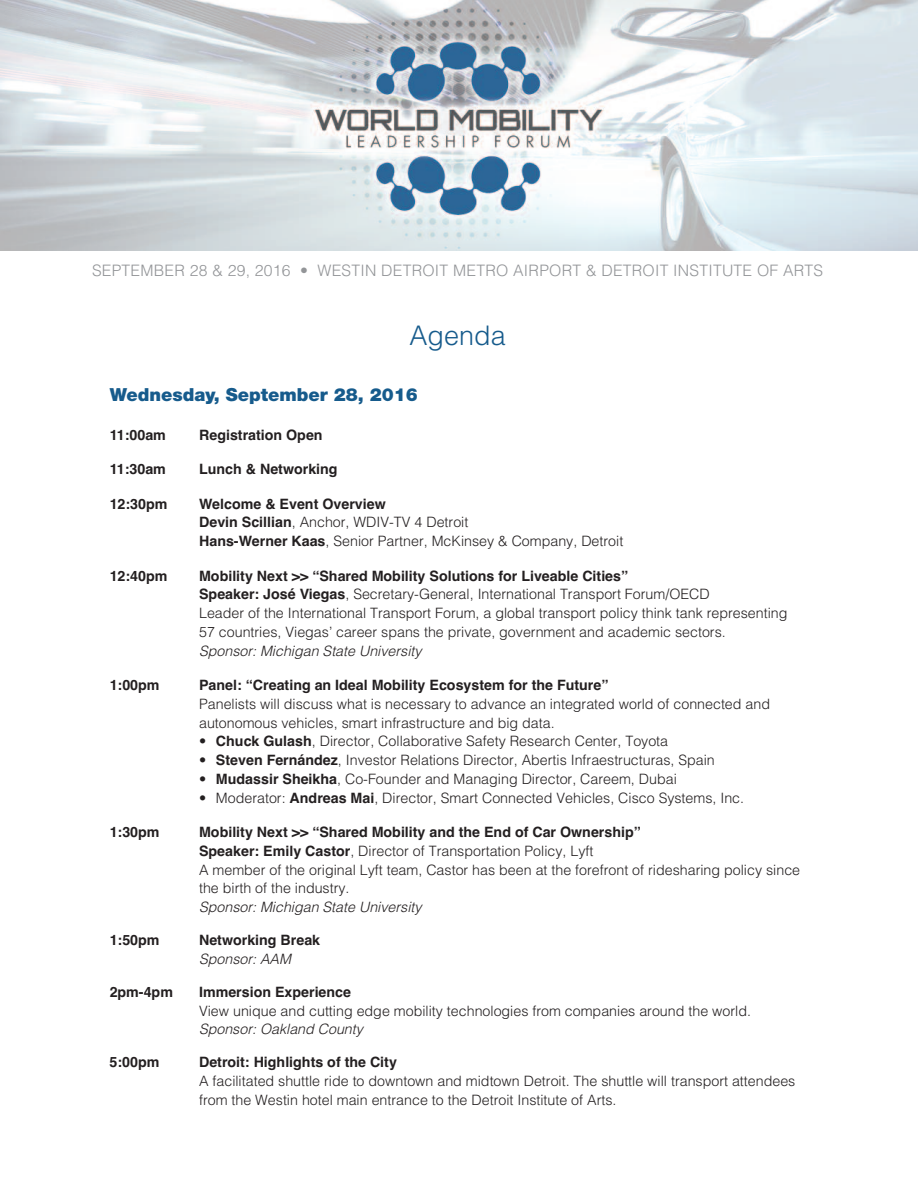
<style>
.page{position:relative;width:918px;height:1188px;background:#fff}
.page>*{position:absolute;margin:0;border:0;box-sizing:border-box;transform-origin:0 0}
.t1{font:300 27px "Helvetica";color:#165b8c}
.t2{font:900 18px "Helvetica Neue LT Std";color:#165b8c}
.t3{font:300 15.75px "Helvetica";letter-spacing:.015em;color:#939598}
.t4{font:300 14.25px/18.8px "Helvetica";color:#231f20}
.t5{font:700 14.25px "Helvetica";color:#231f20}
.t6{font:italic 300 14.25px "Helvetica";color:#231f20}
.s1{font-weight:700}
</style>
<div class="page">
<img style="left:0;top:0;width:918px;height:250px">
<p class="t3" style="left:92px;top:257px;width:733px">SEPTEMBER 28 &amp; 29, 2016 • WESTIN DETROIT METRO AIRPORT &amp; DETROIT INSTITUTE OF ARTS</p>
<h1 class="t1" style="left:410px;top:312px;width:98px">Agenda</h1>
<p class="t2" style="left:110px;top:388px;width:310px">Wednesday, September 28, 2016</p>
<p class="t5" style="left:110px;top:426px;width:58px">11:00am</p>
<p class="t5" style="left:199px;top:426px;width:125px">Registration Open</p>
<p class="t5" style="left:110px;top:461px;width:58px">11:30am</p>
<p class="t5" style="left:199px;top:461px;width:140px">Lunch &amp; Networking</p>
<p class="t5" style="left:110px;top:495px;width:59px">12:30pm</p>
<p class="t4" style="left:199px;top:493px;width:426px"><span class="s1">Welcome &amp; Event Overview<br>Devin Scillian</span>, Anchor, WDIV-TV 4 Detroit<br><span class="s1">Hans-Werner Kaas</span>, Senior Partner, McKinsey &amp; Company, Detroit</p>
<p class="t5" style="left:110px;top:567px;width:59px">12:40pm</p>
<p class="t4" style="left:199px;top:565px;width:590px"><span class="s1">Mobility Next &gt;&gt; “Shared Mobility Solutions for Liveable Cities”<br>Speaker: José Viegas</span>, Secretary-General, International Transport Forum/OECD<br>Leader of the International Transport Forum, a global transport policy think tank representing 57 countries, Viegas’ career spans the private, government and academic sectors.</p>
<p class="t6" style="left:199px;top:638px;width:224px">Sponsor: Michigan State University</p>
<p class="t5" style="left:110px;top:677px;width:51px">1:00pm</p>
<p class="t5" style="left:199px;top:677px;width:411px">Panel: “Creating an Ideal Mobility Ecosystem for the Future”</p>
<p class="t4" style="left:199px;top:693px;width:573px">Panelists will discuss what is necessary to advance an integrated world of connected and autonomous vehicles, smart infrastructure and big data.</p>
<p class="t4" style="left:199px;top:731px;width:471px">• <span class="s1">Chuck Gulash</span>, Director, Collaborative Safety Research Center, Toyota</p>
<p class="t4" style="left:199px;top:750px;width:517px">• <span class="s1">Steven Fernández</span>, Investor Relations Director, Abertis Infraestructuras, Spain</p>
<p class="t4" style="left:199px;top:768px;width:479px">• <span class="s1">Mudassir Sheikha</span>, Co-Founder and Managing Director, Careem, Dubai</p>
<p class="t4" style="left:199px;top:787px;width:547px">• Moderator: <span class="s1">Andreas Mai</span>, Director, Smart Connected Vehicles, Cisco Systems, Inc.</p>
<p class="t5" style="left:110px;top:824px;width:51px">1:30pm</p>
<p class="t4" style="left:199px;top:822px;width:603px"><span class="s1">Mobility Next &gt;&gt; “Shared Mobility and the End of Car Ownership”<br>Speaker: Emily Castor</span>, Director of Transportation Policy, Lyft<br>A member of the original Lyft team, Castor has been at the forefront of ridesharing policy since the birth of the industry.</p>
<p class="t6" style="left:199px;top:895px;width:224px">Sponsor: Michigan State University</p>
<p class="t5" style="left:110px;top:932px;width:51px">1:50pm</p>
<p class="t5" style="left:199px;top:932px;width:123px">Networking Break</p>
<p class="t6" style="left:199px;top:947px;width:93px">Sponsor: AAM</p>
<p class="t5" style="left:110px;top:984px;width:65px">2pm-4pm</p>
<p class="t5" style="left:199px;top:984px;width:154px">Immersion Experience</p>
<p class="t4" style="left:199px;top:1000px;width:553px">View unique and cutting edge mobility technologies from companies around the world.</p>
<p class="t6" style="left:199px;top:1017px;width:165px">Sponsor: Oakland County</p>
<p class="t5" style="left:110px;top:1054px;width:51px">5:00pm</p>
<p class="t5" style="left:199px;top:1054px;width:199px">Detroit: Highlights of the City</p>
<p class="t4" style="left:199px;top:1071px;width:598px">A facilitated shuttle ride to downtown and midtown Detroit. The shuttle will transport attendees from the Westin hotel main entrance to the Detroit Institute of Arts.</p>
</div>
